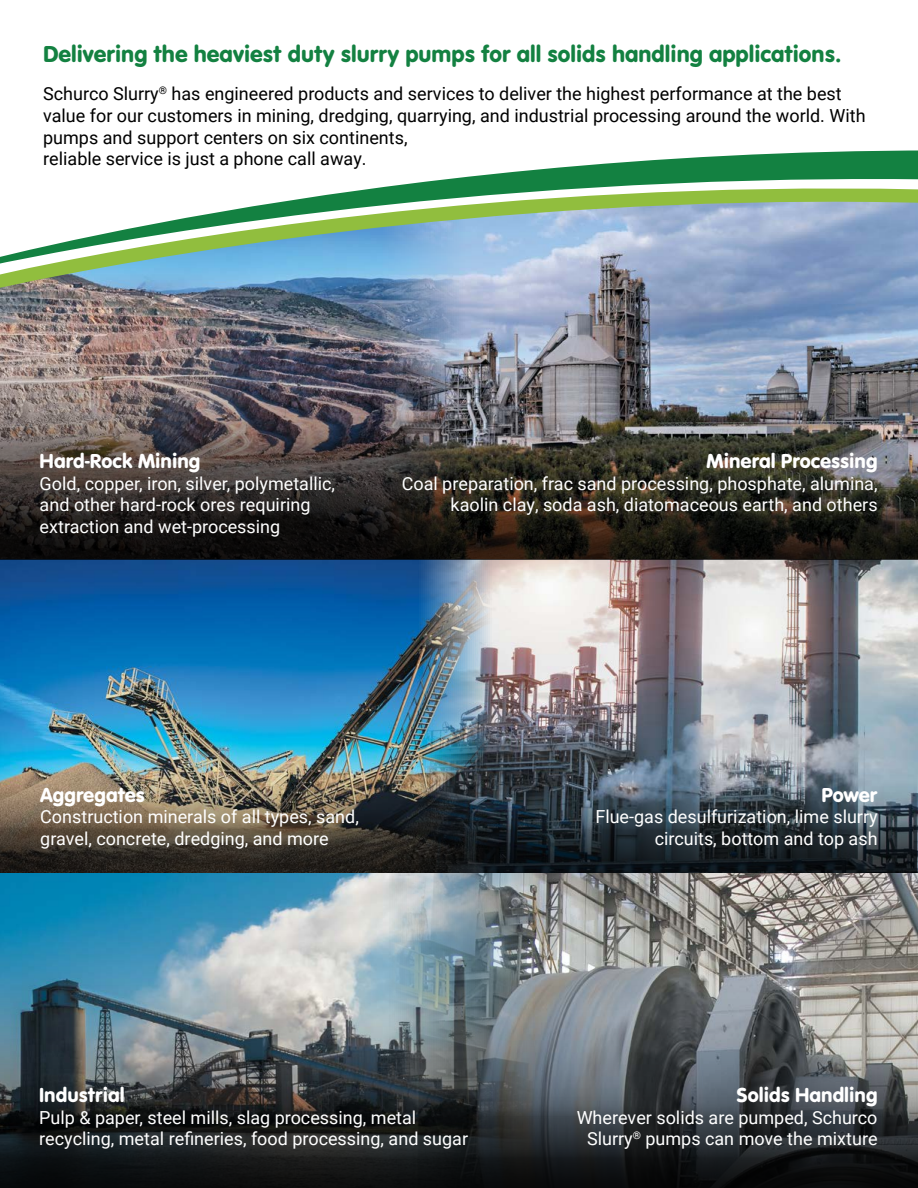
<style>
.page{position:relative;width:918px;height:1188px;background:#fff}
.page>*{position:absolute;margin:0;border:0;box-sizing:border-box;transform-origin:0 0}
.t1{font:24px "VAG Rundschrift D";color:#138141}
.t2{font:21px "VAG Rundschrift D";color:#fff}
.t3{font:18px/21.6px "Roboto";color:#fff}
.t4{font:18px/21.6px "Roboto";color:#000}
.t5{font:16.5px "VAG Rundschrift D";color:#fff}
</style>
<div class="page">
<img style="left:532px;top:873px;width:386px;height:90px">
<img style="left:0;top:873px;width:532px;height:90px">
<svg style="left:0;top:384px;width:365px;height:176px;background:#6a5f62"></svg>
<img style="left:365px;top:384px;width:553px;height:176px">
<img style="left:0;top:560px;width:417px;height:198px">
<svg style="left:0;top:963px;width:918px;height:225px;background:#4b5358"></svg>
<img style="left:417px;top:560px;width:501px;height:313px">
<img style="left:0;top:758px;width:917px;height:115px">
<svg style="left:0;top:445px;width:918px;height:114px;background:#2d2923"></svg>
<img style="left:0;top:354px;width:918px;height:30px">
<img style="left:0;top:150px;width:918px;height:204px">
<h1 class="t1" style="left:43px;top:40px;width:800px">Delivering the heaviest duty slurry pumps for all solids handling applications.</h1>
<p class="t4" style="left:43px;top:83px;width:824px">Schurco Slurry<sup>®</sup> has engineered products and services to deliver the highest performance at the best value for our customers in mining, dredging, quarrying, and industrial processing around the world. With pumps and support centers on six continents,<br>reliable service is just a phone call away.</p>
<p class="t2" style="left:40px;top:449px;width:162px">Hard-Rock Mining</p>
<p class="t3" style="left:40px;top:472px;width:297px">Gold, copper, iron, silver, polymetallic, and other hard-rock ores requiring extraction and wet-processing</p>
<p class="t2" style="left:707px;top:449px;width:172px">Mineral Processing</p>
<p class="t3" style="left:402px;top:472px;width:477px;text-align:right">Coal preparation, frac sand processing, phosphate, alumina, kaolin clay, soda ash, diatomaceous earth, and others</p>
<p class="t2" style="left:40px;top:782px;width:106px">Aggregates</p>
<p class="t3" style="left:40px;top:805px;width:320px">Construction minerals of all types, sand, gravel, concrete, dredging, and more</p>
<p class="t2" style="left:821px;top:782px;width:58px">Power</p>
<p class="t3" style="left:595px;top:805px;width:284px;text-align:right">Flue-gas desulfurization, lime slurry circuits, bottom and top ash</p>
<p class="t2" style="left:39px;top:1083px;width:87px">Industrial</p>
<p class="t3" style="left:39px;top:1106px;width:430px">Pulp &amp; paper, steel mills, slag processing, metal recycling, metal refineries, food processing, and sugar</p>
<p class="t5" style="left:54px;top:1137px;width:10px">2</p>
<p class="t2" style="left:737px;top:1083px;width:142px">Solids Handling</p>
<p class="t3" style="left:577px;top:1106px;width:302px;text-align:center">Wherever solids are pumped, Schurco<br>Slurry<sup>®</sup> pumps can move the mixture</p>
</div>
